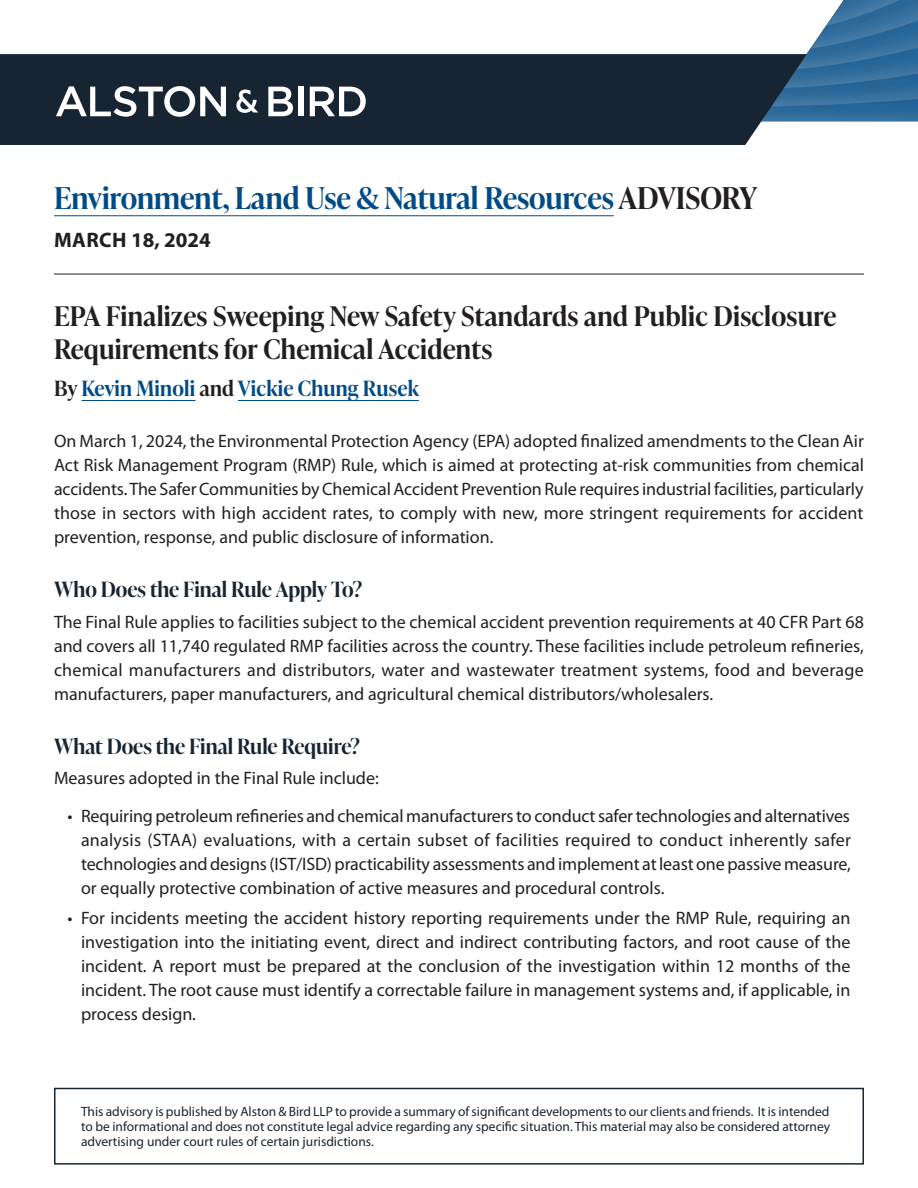
<style>
.page{position:relative;width:918px;height:1188px;background:#fff}
.page>*{position:absolute;margin:0;border:0;box-sizing:border-box;transform-origin:0 0}
.t1{font:600 30px "Ivy Presto Headline";color:#004b87}
.t2{font:600 27px/33px "Ivy Presto Headline";letter-spacing:.01em;color:#231f20}
.t3{font:600 21px "Ivy Presto Display";color:#172532}
.t4{font:600 21px "Ivy Presto Headline";letter-spacing:.01em;color:#004b87}
.t5{font:700 21px "Myriad Pro";letter-spacing:.01em;color:#231f20}
.t6{font:18px/24px "Myriad Pro";color:#231f20;text-align:justify}
.t7{font:13.5px/15px "Myriad Pro";color:#172532;text-align:justify}
.s1{color:#231f20}
</style>
<div class="page">
<img style="left:806px;top:0;width:112px;height:121px">
<div style="left:0;top:54px;width:807px;height:91px;background:#172532"></div>
<svg style="left:56px;top:86px;width:170px;height:31px"></svg>
<svg style="left:236px;top:90px;width:22px;height:23px"></svg>
<svg style="left:268px;top:87px;width:25px;height:29px"></svg>
<div style="left:298px;top:87px;width:5px;height:29px;background:#fff"></div>
<svg style="left:310px;top:87px;width:56px;height:29px"></svg>
<div style="left:54px;top:1088px;width:810px;height:77px;border:2px solid #172532"></div>
<hr style="left:54px;top:215px;width:560px;height:1px;background:#004b87">
<hr style="left:54px;top:274px;width:810px;height:1px;background:#231f20">
<hr style="left:82px;top:400px;width:114px;height:1px;background:#004b87">
<hr style="left:238px;top:400px;width:181px;height:1px;background:#004b87">
<h1 class="t1" style="left:54px;top:177px;width:705px">Environment, Land Use &amp; Natural Resources <span class="s1">ADVISORY</span></h1>
<p class="t5" style="left:54px;top:226px;width:158px">MARCH 18, 2024</p>
<h2 class="t2" style="left:54px;top:299px;width:784px">EPA Finalizes Sweeping New Safety Standards and Public Disclosure<br>Requirements for Chemical Accidents</h2>
<p class="t4" style="left:54px;top:373px;width:366px"><span class="s1">By</span> Kevin Minoli <span class="s1">and</span> Vickie Chung Rusek</p>
<p class="t6" style="left:54px;top:429px;width:812px">On March 1, 2024, the Environmental Protection Agency (EPA) adopted finalized amendments to the Clean Air Act Risk Management Program (RMP) Rule, which is aimed at protecting at-risk communities from chemical accidents. The Safer Communities by Chemical Accident Prevention Rule requires industrial facilities, particularly those in sectors with high accident rates, to comply with new, more stringent requirements for accident prevention, response, and public disclosure of information.</p>
<p class="t3" style="left:54px;top:574px;width:310px">Who Does the Final Rule Apply To?</p>
<p class="t6" style="left:54px;top:609px;width:812px">The Final Rule applies to facilities subject to the chemical accident prevention requirements at 40 CFR Part 68 and covers all 11,740 regulated RMP facilities across the country. These facilities include petroleum refineries, chemical manufacturers and distributors, water and wastewater treatment systems, food and beverage manufacturers, paper manufacturers, and agricultural chemical distributors/wholesalers.</p>
<p class="t3" style="left:54px;top:731px;width:307px">What Does the Final Rule Require?</p>
<p class="t6" style="left:54px;top:766px;width:326px">Measures adopted in the Final Rule include:</p>
<p class="t6" style="left:81px;top:804px;width:771px;text-indent:-14px">• Requiring petroleum refineries and chemical manufacturers to conduct safer technologies and alternatives analysis (STAA) evaluations, with a certain subset of facilities required to conduct inherently safer technologies and designs (IST/ISD) practicability assessments and implement at least one passive measure, or equally protective combination of active measures and procedural controls.</p>
<p class="t6" style="left:81px;top:906px;width:771px;text-indent:-14px">• For incidents meeting the accident history reporting requirements under the RMP Rule, requiring an investigation into the initiating event, direct and indirect contributing factors, and root cause of the incident. A report must be prepared at the conclusion of the investigation within 12 months of the incident. The root cause must identify a correctable failure in management systems and, if applicable, in process design.</p>
<p class="t7" style="left:81px;top:1104px;width:751px">This advisory is published by Alston &amp; Bird LLP to provide a summary of significant developments to our clients and friends. It is intended to be informational and does not constitute legal advice regarding any specific situation. This material may also be considered attorney advertising under court rules of certain jurisdictions.</p>
</div>
